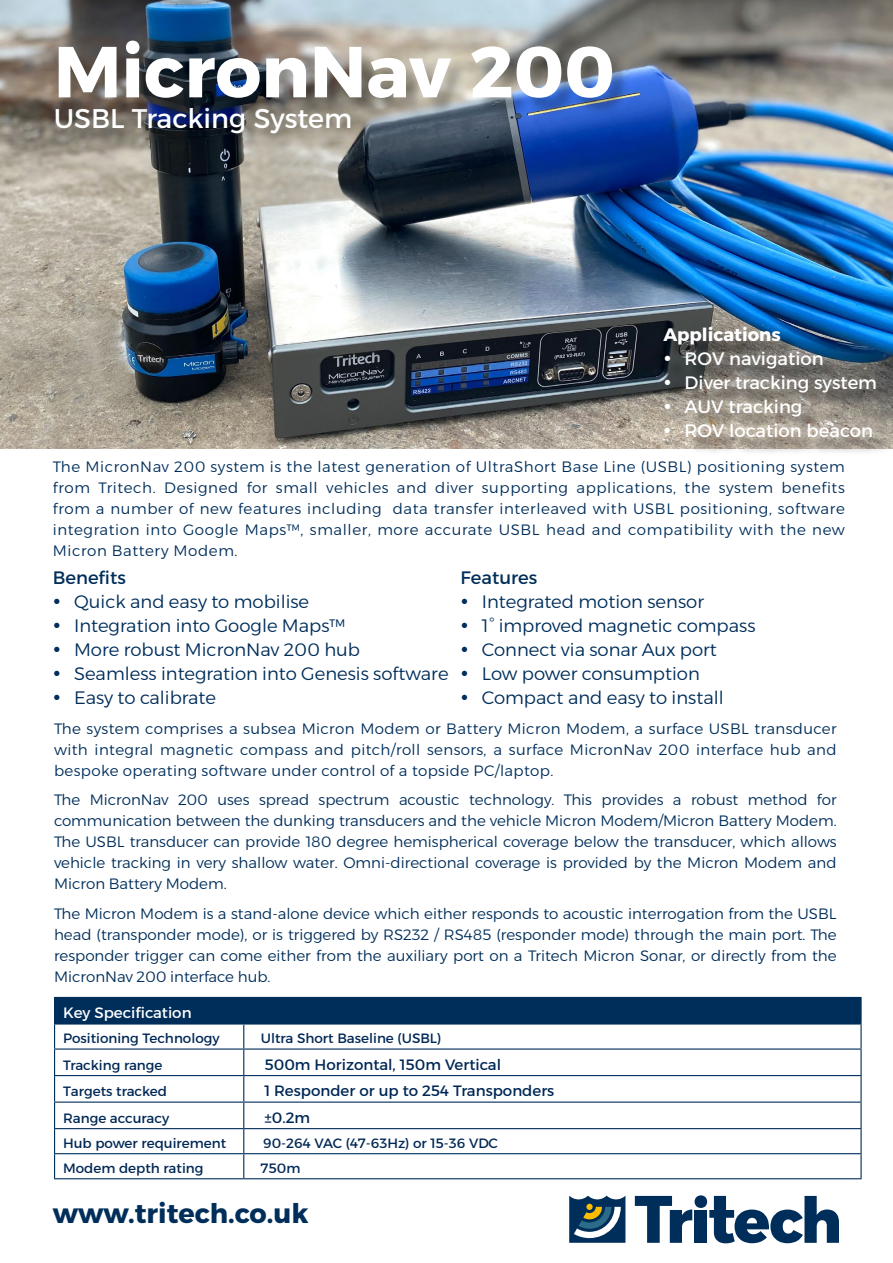
<style>
.page{position:relative;width:893px;height:1263px;background:#fff}
.page>*{position:absolute;margin:0;border:0;box-sizing:border-box;transform-origin:0 0}
.t1{font:700 72px "Alexandria";color:#fff}
.t2{font:27px "Alexandria";color:#fff}
.t3{font:700 27px "Alexandria";color:#002e5a}
.t4{font:300 18px/24px "Alexandria";color:#002e5a}
.t5{font:18px/24px "Alexandria";color:#fff}
.t6{font:18px "Alexandria";color:#002e5a}
.t7{font:700 18px "Alexandria";color:#fff}
.t8{font:300 15px/21px "Alexandria";color:#002e5a;text-align:justify}
.t9{font:15px "Alexandria";color:#002855}
.t10{font:15px "Alexandria";color:#fff}
.t11{font:13.5px "Alexandria";color:#002855}
</style>
<div class="page">
<img style="left:0;top:0;width:893px;height:449px">
<div style="left:59px;top:111px;width:310px;height:40px;background:#000;opacity:.25"></div>
<div style="left:666px;top:330px;width:227px;height:125px;background:#000;opacity:.6"></div>
<div style="left:61px;top:43px;width:569px;height:73px;background:#000;opacity:.25"></div>
<div style="left:55px;top:997px;width:806px;height:27px;background:#002e5a"></div>
<hr style="left:244px;top:1023px;width:618px;height:1px;background:#002e5a">
<hr style="left:54px;top:1048px;width:190px;height:1px;background:#002e5a">
<hr style="left:244px;top:1048px;width:618px;height:1px;background:#002e5a">
<hr style="left:54px;top:1075px;width:190px;height:1px;background:#002e5a">
<hr style="left:244px;top:1075px;width:618px;height:1px;background:#002e5a">
<hr style="left:54px;top:1101px;width:190px;height:2px;background:#002e5a">
<hr style="left:244px;top:1101px;width:618px;height:2px;background:#002e5a">
<hr style="left:54px;top:1128px;width:190px;height:1px;background:#002e5a">
<hr style="left:244px;top:1128px;width:618px;height:1px;background:#002e5a">
<hr style="left:54px;top:1153px;width:190px;height:1px;background:#002e5a">
<hr style="left:244px;top:1153px;width:618px;height:1px;background:#002e5a">
<svg style="left:243px;top:1024px;width:1px;height:154px"></svg>
<hr style="left:54px;top:997px;width:190px;height:1px;background:#002e5a">
<hr style="left:244px;top:997px;width:618px;height:1px;background:#002e5a">
<hr style="left:860px;top:998px;width:2px;height:25px;background:#002e5a">
<hr style="left:860px;top:1024px;width:2px;height:24px;background:#002e5a">
<hr style="left:860px;top:1049px;width:2px;height:26px;background:#002e5a">
<hr style="left:860px;top:1076px;width:2px;height:25px;background:#002e5a">
<hr style="left:860px;top:1103px;width:2px;height:25px;background:#002e5a">
<hr style="left:860px;top:1129px;width:2px;height:24px;background:#002e5a">
<svg style="left:54px;top:998px;width:1px;height:180px"></svg>
<hr style="left:860px;top:1154px;width:2px;height:24px;background:#002e5a">
<hr style="left:54px;top:1178px;width:190px;height:1px;background:#002e5a">
<hr style="left:244px;top:1178px;width:618px;height:1px;background:#002e5a">
<svg style="left:635px;top:1195px;width:204px;height:48px"></svg>
<svg style="left:569px;top:1195px;width:56px;height:48px"></svg>
<svg style="left:665px;top:355px;width:5px;height:6px"></svg>
<svg style="left:665px;top:379px;width:5px;height:6px"></svg>
<svg style="left:665px;top:403px;width:5px;height:6px"></svg>
<svg style="left:665px;top:427px;width:5px;height:6px"></svg>
<h1 class="t1" style="left:54px;top:30px;width:563px">MicronNav 200</h1>
<h2 class="t2" style="left:54px;top:103px;width:300px">USBL Tracking System</h2>
<p class="t7" style="left:663px;top:324px;width:119px">Applications</p>
<p class="t5" style="left:685px;top:346px;width:194px">ROV navigation<br>Diver tracking system<br>AUV tracking<br>ROV location beacon</p>
<p class="t8" style="left:53px;top:456px;width:793px">The MicronNav 200 system is the latest generation of UltraShort Base Line (USBL) positioning system from Tritech. Designed for small vehicles and diver supporting applications, the system benefits from a number of new features including data transfer interleaved with USBL positioning, software integration into Google Maps™, smaller, more accurate USBL head and compatibility with the new Micron Battery Modem.</p>
<p class="t6" style="left:53px;top:567px;width:75px">Benefits</p>
<p class="t4" style="left:74px;top:589px;width:376px">Quick and easy to mobilise<br>Integration into Google Maps™<br>More robust MicronNav 200 hub<br>Seamless integration into Genesis software<br>Easy to calibrate</p>
<p class="t6" style="left:461px;top:567px;width:78px">Features</p>
<p class="t4" style="left:482px;top:589px;width:275px">Integrated motion sensor<br>1° improved magnetic compass<br>Connect via sonar Aux port<br>Low power consumption<br>Compact and easy to install</p>
<p class="t8" style="left:54px;top:718px;width:784px">The system comprises a subsea Micron Modem or Battery Micron Modem, a surface USBL transducer with integral magnetic compass and pitch/roll sensors, a surface MicronNav 200 interface hub and bespoke operating software under control of a topside PC/laptop.</p>
<p class="t8" style="left:54px;top:790px;width:784px">The MicronNav 200 uses spread spectrum acoustic technology. This provides a robust method for communication between the dunking transducers and the vehicle Micron Modem/Micron Battery Modem.<br>The USBL transducer can provide 180 degree hemispherical coverage below the transducer, which allows vehicle tracking in very shallow water. Omni-directional coverage is provided by the Micron Modem and Micron Battery Modem.</p>
<p class="t8" style="left:54px;top:903px;width:784px">The Micron Modem is a stand-alone device which either responds to acoustic interrogation from the USBL head (transponder mode), or is triggered by RS232 / RS485 (responder mode) through the main port. The responder trigger can come either from the auxiliary port on a Tritech Micron Sonar, or directly from the MicronNav 200 interface hub.</p>
<p class="t10" style="left:63px;top:1004px;width:130px">Key Specification</p>
<p class="t11" style="left:63px;top:1030px;width:158px">Positioning Technology</p>
<p class="t11" style="left:261px;top:1030px;width:182px">Ultra Short Baseline (USBL)</p>
<p class="t11" style="left:63px;top:1057px;width:101px">Tracking range</p>
<p class="t9" style="left:264px;top:1056px;width:238px">500m Horizontal, 150m Vertical</p>
<p class="t11" style="left:63px;top:1083px;width:106px">Targets tracked</p>
<p class="t9" style="left:264px;top:1082px;width:291px">1 Responder or up to 254 Transponders</p>
<p class="t11" style="left:63px;top:1110px;width:108px">Range accuracy</p>
<p class="t9" style="left:264px;top:1109px;width:47px">±0.2m</p>
<p class="t11" style="left:63px;top:1135px;width:165px">Hub power requirement</p>
<p class="t11" style="left:263px;top:1135px;width:236px">90-264 VAC (47-63Hz) or 15-36 VDC</p>
<p class="t11" style="left:63px;top:1160px;width:142px">Modem depth rating</p>
<p class="t11" style="left:261px;top:1160px;width:41px">750m</p>
<h2 class="t3" style="left:53px;top:1198px;width:257px">www.tritech.co.uk</h2>
</div>
